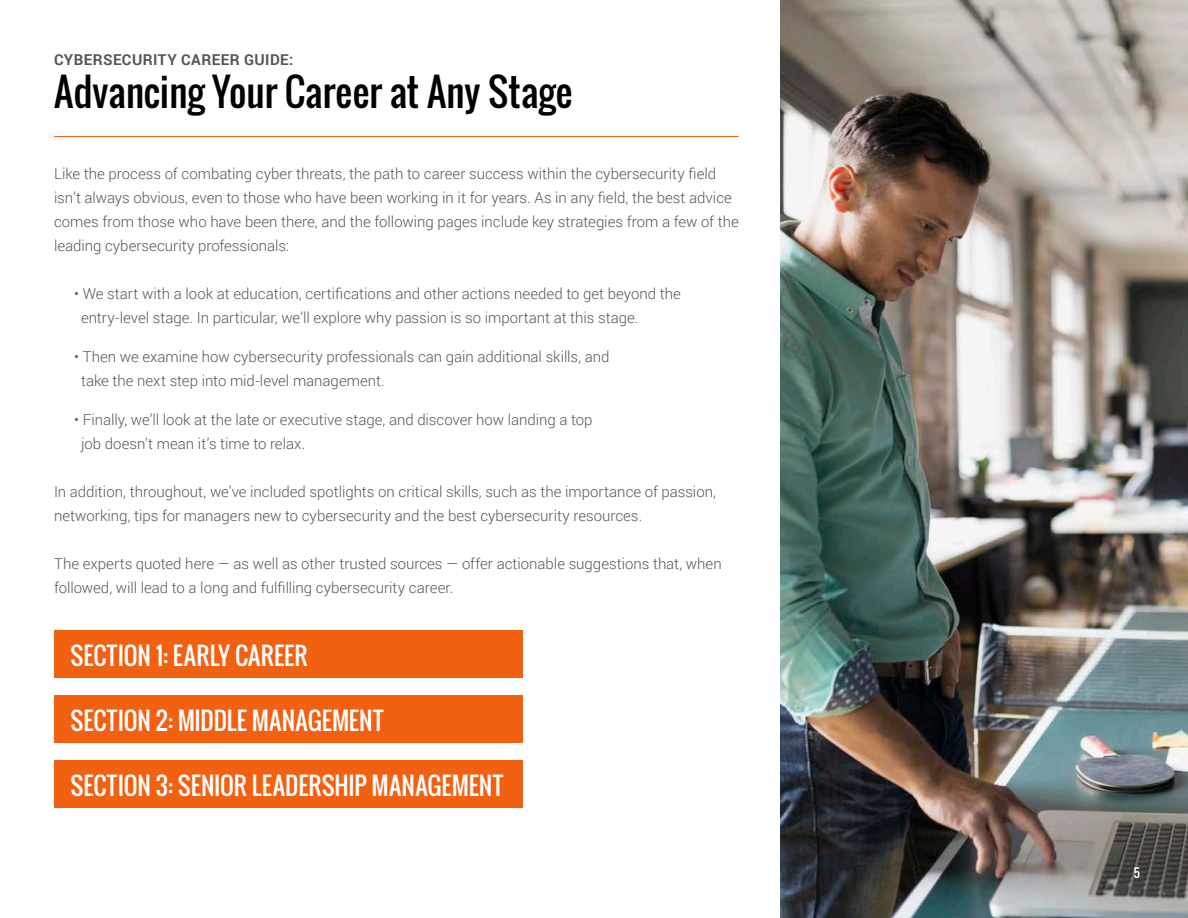
<style>
.page{position:relative;width:1188px;height:918px;background:#fff}
.page>*{position:absolute;margin:0;border:0;box-sizing:border-box;transform-origin:0 0}
.t1{font:37.5px "Oswald";color:#000}
.t2{font:24px "Oswald";letter-spacing:.005em;color:#fff}
.t3{font:300 15px/24px "Roboto";color:#54575a}
.t4{font:700 15px "Roboto";letter-spacing:.025em;color:#54575a}
.t5{font:12px "Oswald";color:#fff}
</style>
<div class="page">
<hr style="left:54px;top:136px;width:685px;height:1px;background:#f26122">
<img style="left:781px;top:0;width:407px;height:918px">
<div style="left:54px;top:695px;width:469px;height:48px;background:#f26112"></div>
<div style="left:54px;top:760px;width:469px;height:48px;background:#f26112"></div>
<div style="left:54px;top:630px;width:469px;height:48px;background:#f26112"></div>
<p class="t4" style="left:54px;top:49px;width:241px">CYBERSECURITY CAREER GUIDE:</p>
<h1 class="t1" style="left:54px;top:64px;width:520px">Advancing Your Career at Any Stage</h1>
<p class="t3" style="left:54px;top:161px;width:686px">Like the process of combating cyber threats, the path to career success within the cybersecurity field isn’t always obvious, even to those who have been working in it for years. As in any field, the best advice comes from those who have been there, and the following pages include key strategies from a few of the leading cybersecurity professionals:</p>
<p class="t3" style="left:81px;top:281px;width:602px;text-indent:-7px">• We start with a look at education, certifications and other actions needed to get beyond the entry-level stage. In particular, we’ll explore why passion is so important at this stage.</p>
<p class="t3" style="left:81px;top:344px;width:530px;text-indent:-7px">• Then we examine how cybersecurity professionals can gain additional skills, and take the next step into mid-level management.</p>
<p class="t3" style="left:81px;top:407px;width:513px;text-indent:-7px">• Finally, we’ll look at the late or executive stage, and discover how landing a top job doesn’t mean it’s time to relax.</p>
<p class="t3" style="left:54px;top:479px;width:664px">In addition, throughout, we’ve included spotlights on critical skills, such as the importance of passion, networking, tips for managers new to cybersecurity and the best cybersecurity resources.</p>
<p class="t3" style="left:54px;top:551px;width:669px">The experts quoted here — as well as other trusted sources — offer actionable suggestions that, when followed, will lead to a long and fulfilling cybersecurity career.</p>
<h2 class="t2" style="left:70px;top:638px;width:239px">SECTION 1: EARLY CAREER</h2>
<h2 class="t2" style="left:70px;top:703px;width:315px">SECTION 2: MIDDLE MANAGEMENT</h2>
<h2 class="t2" style="left:70px;top:768px;width:434px">SECTION 3: SENIOR LEADERSHIP MANAGEMENT</h2>
<p class="t5" style="left:1134px;top:864px;width:8px">5</p>
</div>
